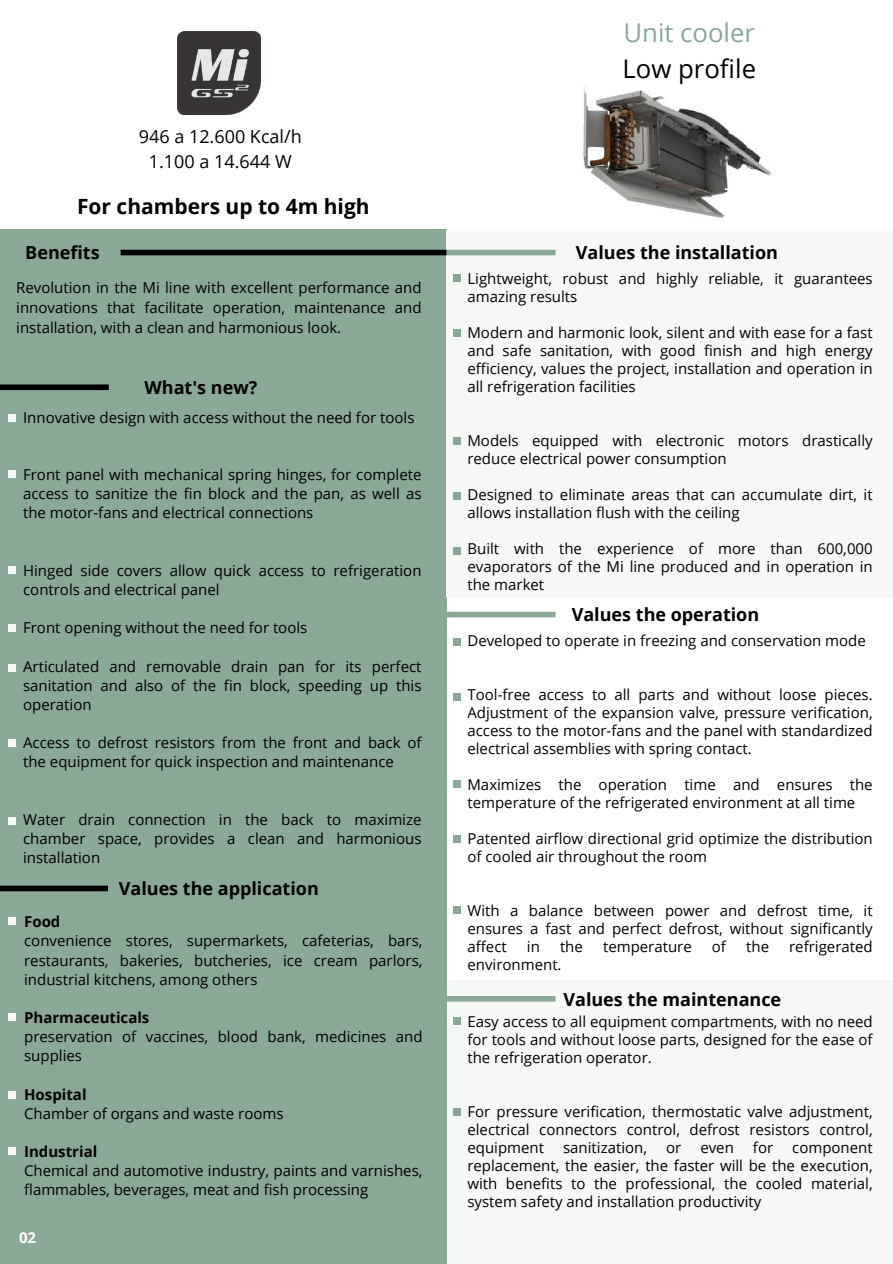
<style>
.page{position:relative;width:893px;height:1264px;background:#fff}
.page>*{position:absolute;margin:0;border:0;box-sizing:border-box;transform-origin:0 0}
.t1{font:25.8px "Open Sans";color:#89a895}
.t2{font:25.8px "Open Sans";color:#000}
.t3{font:700 21px "Open Sans";color:#000}
.t4{font:700 18px "Open Sans";color:#000}
.t5{font:18px/24.8px "Open Sans";color:#000;text-align:center}
.t6{font:15px/18px "Open Sans";color:#000;text-align:justify}
.t7{font:700 15px "Open Sans";color:#000}
.t8{font:700 15px "Open Sans";color:#fff}
</style>
<div class="page">
<div style="left:0;top:229px;width:446px;height:1034px;background:#89a895"></div>
<div style="left:446px;top:230px;width:446px;height:367px;background:#f6f8f6"></div>
<div style="left:121px;top:250px;width:325px;height:5px;background:#000"></div>
<div style="left:0;top:384px;width:109px;height:6px;background:#000"></div>
<div style="left:9px;top:414px;width:7px;height:8px;background:#f6f8f6"></div>
<div style="left:9px;top:470px;width:7px;height:8px;background:#f6f8f6"></div>
<div style="left:9px;top:566px;width:7px;height:7px;background:#f6f8f6"></div>
<div style="left:9px;top:624px;width:7px;height:7px;background:#f6f8f6"></div>
<div style="left:9px;top:664px;width:7px;height:8px;background:#f6f8f6"></div>
<div style="left:9px;top:738px;width:7px;height:8px;background:#f6f8f6"></div>
<div style="left:446px;top:250px;width:109px;height:5px;background:#89a895"></div>
<div style="left:453px;top:274px;width:8px;height:8px;background:#89a895"></div>
<div style="left:453px;top:329px;width:8px;height:8px;background:#89a895"></div>
<div style="left:453px;top:437px;width:8px;height:7px;background:#89a895"></div>
<div style="left:453px;top:492px;width:8px;height:7px;background:#89a895"></div>
<div style="left:453px;top:547px;width:8px;height:7px;background:#89a895"></div>
<div style="left:453px;top:780px;width:8px;height:7px;background:#89a895"></div>
<div style="left:453px;top:637px;width:8px;height:8px;background:#89a895"></div>
<div style="left:453px;top:692px;width:8px;height:8px;background:#89a895"></div>
<div style="left:9px;top:817px;width:7px;height:8px;background:#f6f8f6"></div>
<div style="left:453px;top:835px;width:8px;height:7px;background:#89a895"></div>
<div style="left:0;top:885px;width:108px;height:6px;background:#000"></div>
<img style="left:177px;top:31px;width:83px;height:83px">
<img style="left:583px;top:86px;width:188px;height:132px">
<div style="left:9px;top:917px;width:7px;height:8px;background:#f6f8f6"></div>
<div style="left:9px;top:1012px;width:7px;height:8px;background:#f6f8f6"></div>
<div style="left:9px;top:1091px;width:7px;height:8px;background:#f6f8f6"></div>
<div style="left:9px;top:1147px;width:7px;height:8px;background:#f6f8f6"></div>
<div style="left:446px;top:980px;width:446px;height:283px;background:#f6f8f6"></div>
<div style="left:446px;top:611px;width:109px;height:6px;background:#89a895"></div>
<div style="left:446px;top:996px;width:109px;height:5px;background:#89a895"></div>
<div style="left:453px;top:905px;width:8px;height:8px;background:#89a895"></div>
<div style="left:453px;top:1016px;width:8px;height:8px;background:#89a895"></div>
<div style="left:453px;top:1107px;width:8px;height:8px;background:#89a895"></div>
<p class="t5" style="left:139px;top:124px;width:164px">946 a 12.600 Kcal/h<br>1.100 a 14.644 W</p>
<h2 class="t3" style="left:77px;top:191px;width:294px">For chambers up to 4m high</h2>
<p class="t4" style="left:25px;top:240px;width:76px">Benefits</p>
<p class="t6" style="left:16px;top:277px;width:407px;line-height:20.2px">Revolution in the Mi line with excellent performance and innovations that facilitate operation, maintenance and installation, with a clean and harmonious look.</p>
<p class="t4" style="left:144px;top:375px;width:114px">What's new?</p>
<p class="t6" style="left:23px;top:408px;width:393px">Innovative design with access without the need for tools</p>
<p class="t6" style="left:23px;top:465px;width:400px;line-height:19.2px">Front panel with mechanical spring hinges, for complete access to sanitize the fin block and the pan, as well as the motor-fans and electrical connections</p>
<p class="t6" style="left:23px;top:560px;width:400px;line-height:19.2px">Hinged side covers allow quick access to refrigeration controls and electrical panel</p>
<p class="t6" style="left:23px;top:618px;width:286px">Front opening without the need for tools</p>
<p class="t6" style="left:23px;top:656px;width:400px;line-height:19.2px">Articulated and removable drain pan for its perfect sanitation and also of the fin block, speeding up this operation</p>
<p class="t6" style="left:23px;top:732px;width:400px;line-height:19.2px">Access to defrost resistors from the front and back of the equipment for quick inspection and maintenance</p>
<p class="t6" style="left:23px;top:809px;width:400px;line-height:19.2px">Water drain connection in the back to maximize chamber space, provides a clean and harmonious installation</p>
<p class="t4" style="left:119px;top:876px;width:202px">Values the application</p>
<p class="t7" style="left:24px;top:911px;width:38px">Food</p>
<p class="t6" style="left:24px;top:931px;width:400px;line-height:19.2px">convenience stores, supermarkets, cafeterias, bars, restaurants, bakeries, butcheries, ice cream parlors, industrial kitchens, among others</p>
<p class="t7" style="left:24px;top:1006px;width:127px">Pharmaceuticals</p>
<p class="t6" style="left:24px;top:1026px;width:400px;line-height:19.2px">preservation of vaccines, blood bank, medicines and supplies</p>
<p class="t7" style="left:24px;top:1083px;width:64px">Hospital</p>
<p class="t6" style="left:24px;top:1103px;width:261px">Chamber of organs and waste rooms</p>
<p class="t7" style="left:24px;top:1140px;width:75px">Industrial</p>
<p class="t6" style="left:24px;top:1160px;width:400px;line-height:19.2px">Chemical and automotive industry, paints and varnishes, flammables, beverages, meat and fish processing</p>
<p class="t8" style="left:19px;top:1226px;width:19px">02</p>
<h1 class="t1" style="left:623px;top:15px;width:133px">Unit cooler</h1>
<h1 class="t2" style="left:622px;top:51px;width:135px">Low profile</h1>
<p class="t4" style="left:576px;top:240px;width:204px">Values the installation</p>
<p class="t6" style="left:467px;top:269px;width:407px">Lightweight, robust and highly reliable, it guarantees amazing results</p>
<p class="t6" style="left:467px;top:323px;width:407px">Modern and harmonic look, silent and with ease for a fast and safe sanitation, with good finish and high energy efficiency, values the project, installation and operation in all refrigeration facilities</p>
<p class="t6" style="left:467px;top:431px;width:407px">Models equipped with electronic motors drastically reduce electrical power consumption</p>
<p class="t6" style="left:467px;top:485px;width:407px">Designed to eliminate areas that can accumulate dirt, it allows installation flush with the ceiling</p>
<p class="t6" style="left:467px;top:539px;width:407px">Built with the experience of more than 600,000 evaporators of the Mi line produced and in operation in the market</p>
<p class="t4" style="left:571px;top:602px;width:189px">Values the operation</p>
<p class="t6" style="left:467px;top:631px;width:400px">Developed to operate in freezing and conservation mode</p>
<p class="t6" style="left:467px;top:685px;width:407px">Tool-free access to all parts and without loose pieces.<br>Adjustment of the expansion valve, pressure verification, access to the motor-fans and the panel with standardized electrical assemblies with spring contact.</p>
<p class="t6" style="left:467px;top:775px;width:407px">Maximizes the operation time and ensures the temperature of the refrigerated environment at all time</p>
<p class="t6" style="left:467px;top:829px;width:407px">Patented airflow directional grid optimize the distribution of cooled air throughout the room</p>
<p class="t6" style="left:467px;top:901px;width:407px">With a balance between power and defrost time, it ensures a fast and perfect defrost, without significantly affect</p>
<p class="t6" style="left:527px;top:937px;width:14px">in</p>
<p class="t6" style="left:560px;top:937px;width:24px">the</p>
<p class="t6" style="left:603px;top:937px;width:90px">temperature</p>
<p class="t6" style="left:711px;top:937px;width:16px">of</p>
<p class="t6" style="left:746px;top:937px;width:24px">the</p>
<p class="t6" style="left:789px;top:937px;width:85px">refrigerated</p>
<p class="t6" style="left:467px;top:955px;width:96px">environment.</p>
<p class="t4" style="left:563px;top:986px;width:219px">Values the maintenance</p>
<p class="t6" style="left:467px;top:1012px;width:407px">Easy access to all equipment compartments, with no need for tools and without loose parts, designed for the ease of the refrigeration operator.</p>
<p class="t6" style="left:467px;top:1102px;width:407px">For pressure verification, thermostatic valve adjustment, electrical connectors control, defrost resistors control, equipment</p>
<p class="t6" style="left:563px;top:1138px;width:85px">sanitization,</p>
<p class="t6" style="left:666px;top:1138px;width:17px">or</p>
<p class="t6" style="left:700px;top:1138px;width:35px">even</p>
<p class="t6" style="left:752px;top:1138px;width:22px">for</p>
<p class="t6" style="left:467px;top:1138px;width:407px;text-indent:325px">component replacement, the easier, the faster will be the execution, with benefits to the professional, the cooled material, system safety and installation productivity</p>
</div>
